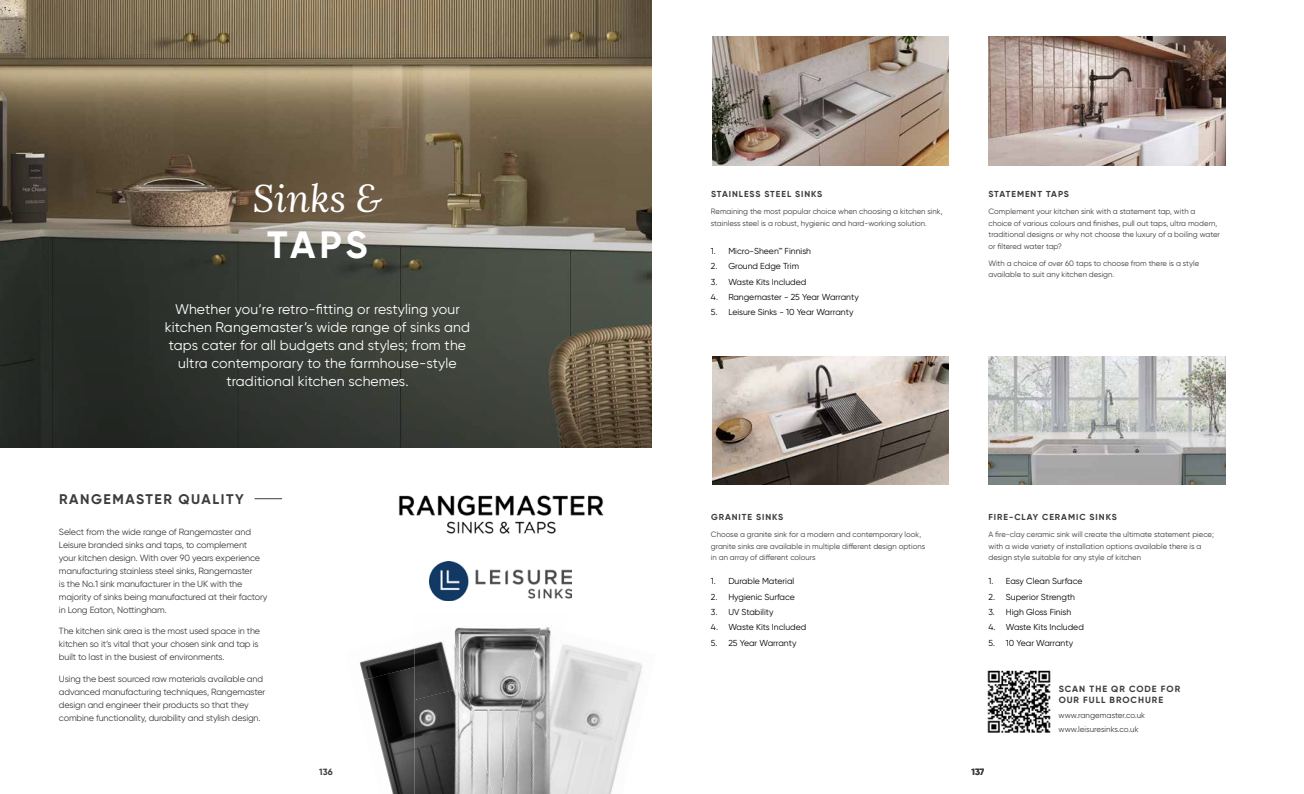
<style>
.page{position:relative;width:1304px;height:794px;background:#fff}
.page>*{position:absolute;margin:0;border:0;box-sizing:border-box;transform-origin:0 0}
.t1{font:italic 38px "Lora";color:#fff}
.t2{font:700 38px "Gilroy";color:#fff}
.t3{font:14px/18px "Gilroy";letter-spacing:.01em;color:#fff;text-align:center}
.t4{font:700 14px "Gilroy";letter-spacing:.11em;color:#3c3c3b}
.t5{font:9px/13px "Gilroy";letter-spacing:-.015em;color:#3c3c3b}
.t6{font:700 9px/11px "Gilroy";letter-spacing:.11em;color:#3c3c3b}
.t7{font:8.7px "Gilroy";color:#000}
.t8{font:700 8.7px "Gilroy";letter-spacing:.11em;color:#3c3c3b}
.t9{font:8px/14.4px "Gilroy";color:#3c3c3b}
.t10{font:7.7px/11.6px "Gilroy";color:#3c3c3b}
</style>
<div class="page">
<img style="left:430px;top:561px;width:142px;height:39px">
<img style="left:566px;top:644px;width:76px;height:150px">
<img style="left:365px;top:683px;width:49px;height:111px">
<img style="left:359px;top:648px;width:55px;height:35px">
<svg style="left:493px;top:789px;width:7px;height:5px"></svg>
<img style="left:466px;top:628px;width:57px;height:20px">
<img style="left:466px;top:648px;width:57px;height:141px">
<img style="left:500px;top:699px;width:66px;height:95px">
<img style="left:523px;top:626px;width:43px;height:81px">
<img style="left:558px;top:675px;width:8px;height:34px">
<img style="left:414px;top:687px;width:79px;height:107px">
<img style="left:414px;top:626px;width:52px;height:74px">
<img style="left:399px;top:495px;width:205px;height:39px">
<img style="left:712px;top:37px;width:237px;height:128px">
<img style="left:988px;top:37px;width:237px;height:128px">
<img style="left:712px;top:356px;width:237px;height:129px">
<img style="left:988px;top:356px;width:237px;height:129px">
<svg style="left:255px;top:498px;width:27px;height:1px"></svg>
<svg style="left:0;top:0;width:652px;height:448px;background:#5f5847"></svg>
<img style="left:987px;top:670px;width:64px;height:63px">
<h1 class="t1" style="left:253px;top:173px;width:131px">Sinks &amp;</h1>
<h1 class="t2" style="left:267px;top:220px;width:102px">TAPS</h1>
<h2 class="t3" style="left:165px;top:300px;width:307px">Whether you’re retro-fitting or restyling your kitchen Rangemaster’s wide range of sinks and taps cater for all budgets and styles; from the ultra contemporary to the farmhouse-style traditional kitchen schemes.</h2>
<h2 class="t4" style="left:59px;top:490px;width:186px">RANGEMASTER QUALITY</h2>
<p class="t5" style="left:59px;top:525px;width:210px">Select from the wide range of Rangemaster and Leisure branded sinks and taps, to complement<br>your kitchen design. With over 90 years experience manufacturing stainless steel sinks, Rangemaster<br>is the No.1 sink manufacturer in the UK with the majority of sinks being manufactured at their factory in Long Eaton, Nottingham.</p>
<p class="t5" style="left:59px;top:624px;width:203px">The kitchen sink area is the most used space in the kitchen so it’s vital that your chosen sink and tap is built to last in the busiest of environments.</p>
<p class="t5" style="left:59px;top:672px;width:208px">Using the best sourced raw materials available and advanced manufacturing techniques, Rangemaster design and engineer their products so that they combine functionality, durability and stylish design.</p>
<p class="t6" style="left:319px;top:766px;width:15px">136</p>
<p class="t8" style="left:711px;top:188px;width:113px">STAINLESS STEEL SINKS</p>
<p class="t10" style="left:711px;top:205px;width:233px">Remaining the most popular choice when choosing a kitchen sink, stainless steel is a robust, hygienic and hard-working solution.</p>
<p class="t7" style="left:711px;top:246px;width:102px">1. Micro-Sheen™ Finnish</p>
<p class="t7" style="left:711px;top:261px;width:90px">2. Ground Edge Trim</p>
<p class="t7" style="left:711px;top:276px;width:97px">3. Waste Kits Included</p>
<p class="t7" style="left:711px;top:291px;width:149px">4. Rangemaster - 25 Year Warranty</p>
<p class="t7" style="left:711px;top:307px;width:144px">5. Leisure Sinks - 10 Year Warranty</p>
<p class="t8" style="left:988px;top:188px;width:82px">STATEMENT TAPS</p>
<p class="t10" style="left:988px;top:205px;width:233px">Complement your kitchen sink with a statement tap, with a choice of various colours and finishes, pull out taps, ultra modern, traditional designs or why not choose the luxury of a boiling water or filtered water tap?</p>
<p class="t10" style="left:988px;top:257px;width:212px">With a choice of over 60 taps to choose from there is a style available to suit any kitchen design.</p>
<p class="t8" style="left:711px;top:512px;width:74px">GRANITE SINKS</p>
<p class="t10" style="left:711px;top:529px;width:216px">Choose a granite sink for a modern and contemporary look, granite sinks are available in multiple different design options in an array of different colours</p>
<p class="t7" style="left:711px;top:576px;width:85px">1. Durable Material</p>
<p class="t7" style="left:711px;top:591px;width:85px">2. Hygienic Surface</p>
<p class="t7" style="left:711px;top:606px;width:64px">3. UV Stability</p>
<p class="t7" style="left:711px;top:622px;width:97px">4. Waste Kits Included</p>
<p class="t7" style="left:711px;top:637px;width:87px">5. 25 Year Warranty</p>
<p class="t8" style="left:988px;top:512px;width:130px">FIRE-CLAY CERAMIC SINKS</p>
<p class="t10" style="left:988px;top:529px;width:227px">A fire-clay ceramic sink will create the ultimate statement piece; with a wide variety of installation options available there is a design style suitable for any style of kitchen</p>
<p class="t7" style="left:988px;top:576px;width:96px">1. Easy Clean Surface</p>
<p class="t7" style="left:988px;top:591px;width:88px">2. Superior Strength</p>
<p class="t7" style="left:988px;top:606px;width:84px">3. High Gloss Finish</p>
<p class="t7" style="left:988px;top:622px;width:97px">4. Waste Kits Included</p>
<p class="t7" style="left:988px;top:637px;width:86px">5. 10 Year Warranty</p>
<p class="t6" style="left:972px;top:766px;width:14px">137</p>
<p class="t6" style="left:1059px;top:683px;width:123px">SCAN THE QR CODE FOR<br>OUR FULL BROCHURE</p>
<p class="t9" style="left:1059px;top:707px;width:88px">www.rangemaster.co.uk www.leisuresinks.co.uk</p>
</div>
